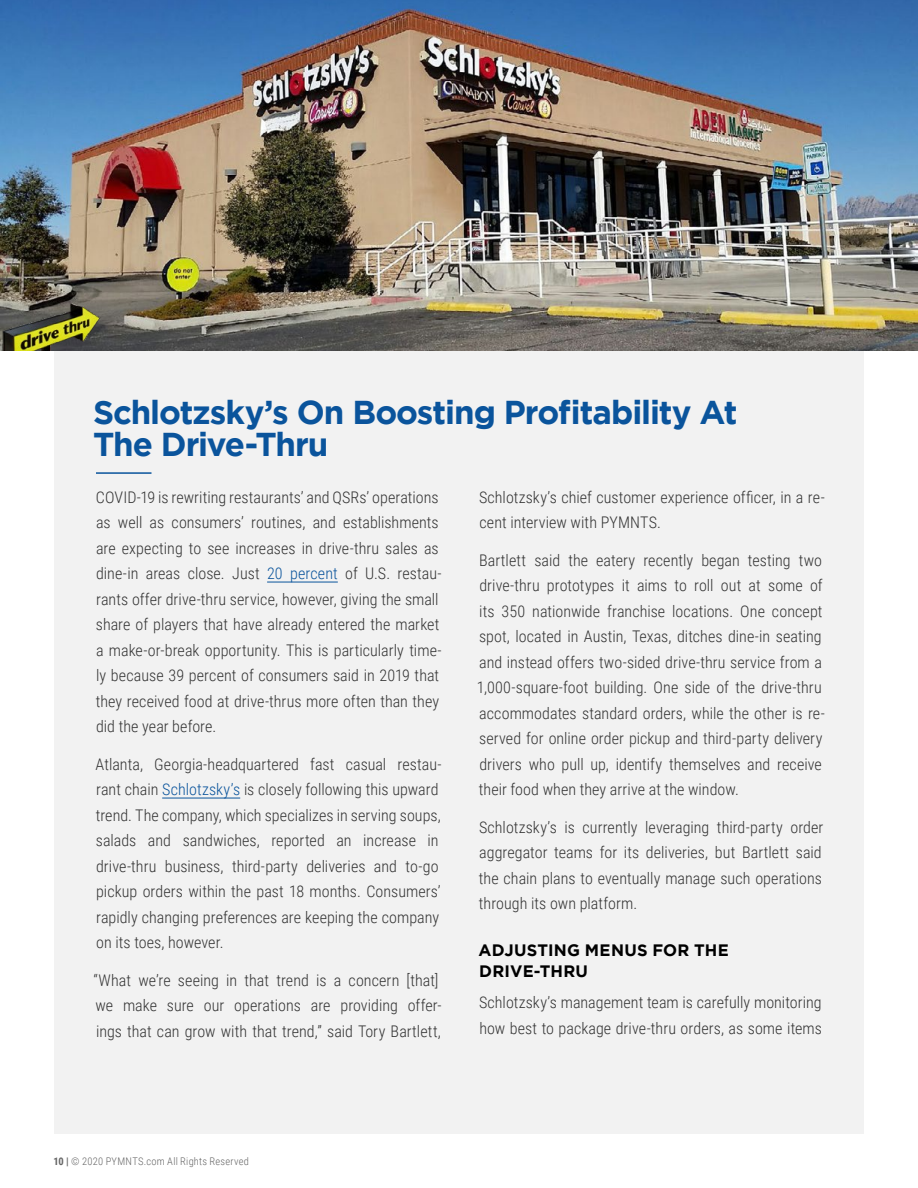
<style>
.page{position:relative;width:918px;height:1188px;background:#fff}
.page>*{position:absolute;margin:0;border:0;box-sizing:border-box;transform-origin:0 0}
.t1{font:700 33px/31.5px "Gotham";letter-spacing:-.035em;color:#0a549c}
.t2{font:700 16.5px/21px "Gotham";letter-spacing:.015em;color:#000}
.t3{font:300 16.05px/25.5px "Roboto Condensed";color:#333}
.t4{font:300 10.5px "Roboto Condensed";letter-spacing:.025em;color:#666}
.s1{color:#0a549c}
.s2{font-weight:700}
</style>
<div class="page">
<div style="left:54px;top:54px;width:810px;height:1080px;background:#f2f2f2"></div>
<hr style="left:267px;top:582px;width:71px;height:1px;background:#0a549c">
<hr style="left:162px;top:798px;width:78px;height:1px;background:#0a549c">
<hr style="left:96px;top:472px;width:56px;height:2px;background:#0a549c">
<img style="left:0;top:0;width:918px;height:351px">
<img style="left:0;top:297px;width:104px;height:54px">
<h1 class="t1" style="left:93px;top:396px;width:646px">Schlotzsky’s On Boosting Profitability At<br>The Drive-Thru</h1>
<p class="t3" style="left:96px;top:483px;width:347px">COVID-19 is rewriting restaurants’ and QSRs’ operations as well as consumers’ routines, and establishments are expecting to see increases in drive-thru sales as dine-in areas close. Just <span class="s1">20 percent</span> of U.S. restau&shy;rants offer drive-thru service, however, giving the small share of players that have already entered the market a make-or-break opportunity. This is particularly time&shy;ly because 39 percent of consumers said in 2019 that they received food at drive-thrus more often than they did the year before.</p>
<p class="t3" style="left:96px;top:750px;width:347px">Atlanta, Georgia-headquartered fast casual restau&shy;rant chain <span class="s1">Schlotzsky’s</span> is closely following this upward trend. The company, which specializes in serving soups, salads and sandwiches, reported an increase in drive-thru business, third-party deliveries and to-go pickup orders within the past 18 months. Consumers’ rapidly changing preferences are keeping the company on its toes, however.</p>
<p class="t3" style="left:94px;top:966px;width:350px">“What we’re seeing in that trend is a concern [that] we make sure our operations are providing offer&shy;ings that can grow with that trend,” said Tory Bartlett,</p>
<p class="t3" style="left:479px;top:483px;width:347px">Schlotzsky’s chief customer experience officer, in a re&shy;cent interview with PYMNTS.</p>
<p class="t3" style="left:477px;top:546px;width:349px">Bartlett said the eatery recently began testing two drive-thru prototypes it aims to roll out at some of its 350 nationwide franchise locations. One concept spot, located in Austin, Texas, ditches dine-in seating and instead offers two-sided drive-thru service from a 1,000-square-foot building. One side of the drive-thru accommodates standard orders, while the other is re&shy;served for online order pickup and third-party delivery drivers who pull up, identify themselves and receive their food when they arrive at the window.</p>
<p class="t3" style="left:479px;top:813px;width:346px;text-align:justify">Schlotzsky’s is currently leveraging third-party order aggregator teams for its deliveries, but Bartlett said the chain plans to eventually manage such operations through its own platform.</p>
<p class="t2" style="left:479px;top:939px;width:252px">ADJUSTING MENUS FOR THE<br>DRIVE-THRU</p>
<p class="t3" style="left:479px;top:989px;width:344px">Schlotzsky’s management team is carefully monitoring how best to package drive-thru orders, as some items</p>
<p class="t4" style="left:53px;top:1154px;width:197px"><span class="s2">10 |</span> © 2020 PYMNTS.com All Rights Reserved</p>
</div>
